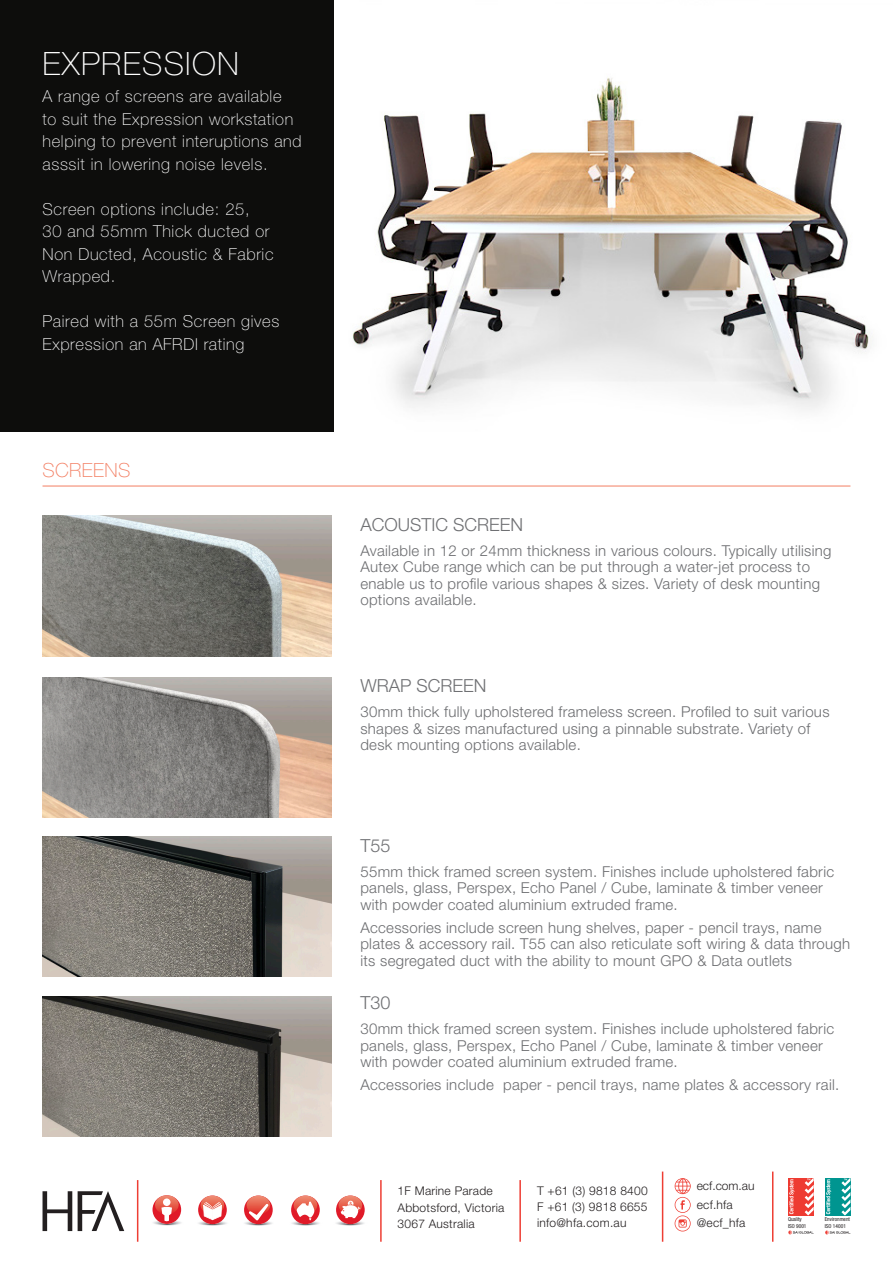
<style>
.page{position:relative;width:893px;height:1263px;background:#fff}
.page>*{position:absolute;margin:0;border:0;box-sizing:border-box;transform-origin:0 0}
.t1{font:100 32.1px "Helvetica Neue";letter-spacing:.04em;color:#fff}
.RED_heading{font:100 19.5px "Helvetica Neue";letter-spacing:.02em;color:#f37e62}
.Name_front{font:300 18px "Helvetica Neue";color:#6f7073}
.t2{font:100 16.5px/22.5px "Helvetica Neue";letter-spacing:.04em;color:#fff}
.body_text{font:300 15px/16.5px "Helvetica Neue";letter-spacing:.02em;color:#6c6d70}
.t3{font:300 12px "Helvetica Neue";letter-spacing:.02em;color:#231f20}
.t4{font:condensed 5.4px/6.6px "Helvetica Neue";color:#231f20}
</style>
<div class="page">
<div style="left:788px;top:1177px;width:26px;height:38px;background:#ee3b32"></div>
<svg style="left:789px;top:1179px;width:5px;height:35px"></svg>
<svg style="left:805px;top:1177px;width:9px;height:38px"></svg>
<svg style="left:788px;top:1230px;width:26px;height:4px"></svg>
<div style="left:825px;top:1177px;width:25px;height:38px;background:#009590"></div>
<svg style="left:826px;top:1179px;width:5px;height:35px"></svg>
<svg style="left:841px;top:1177px;width:9px;height:38px"></svg>
<svg style="left:825px;top:1230px;width:25px;height:4px"></svg>
<svg style="left:675px;top:1178px;width:16px;height:53px"></svg>
<hr style="left:519px;top:1180px;width:2px;height:62px;background:#ee3e34">
<hr style="left:380px;top:1180px;width:2px;height:62px;background:#ee3e34">
<hr style="left:137px;top:1180px;width:1px;height:62px;background:#ee3e34">
<hr style="left:772px;top:1171px;width:1px;height:71px;background:#ee3e34">
<hr style="left:662px;top:1171px;width:1px;height:71px;background:#ee3e34">
<img style="left:336px;top:1219px;width:28px;height:7px">
<svg style="left:336px;top:1195px;width:29px;height:29px"></svg>
<img style="left:339px;top:1195px;width:23px;height:19px">
<svg style="left:341px;top:1196px;width:19px;height:22px"></svg>
<img style="left:292px;top:1219px;width:27px;height:7px">
<svg style="left:291px;top:1195px;width:29px;height:29px"></svg>
<img style="left:294px;top:1195px;width:23px;height:19px">
<svg style="left:297px;top:1196px;width:17px;height:24px"></svg>
<img style="left:244px;top:1219px;width:28px;height:7px">
<svg style="left:244px;top:1195px;width:29px;height:29px"></svg>
<img style="left:247px;top:1195px;width:23px;height:19px">
<svg style="left:249px;top:1204px;width:19px;height:16px"></svg>
<img style="left:153px;top:1219px;width:74px;height:7px">
<svg style="left:198px;top:1195px;width:29px;height:29px"></svg>
<img style="left:201px;top:1199px;width:23px;height:15px">
<svg style="left:203px;top:1195px;width:19px;height:25px"></svg>
<div style="left:153px;top:1195px;width:28px;height:29px;background:#e01a28;border-radius:50%"></div>
<img style="left:155px;top:1195px;width:24px;height:18px">
<div style="left:163px;top:1198px;width:7px;height:8px;background:#fff;border-radius:50%"></div>
<svg style="left:161px;top:1207px;width:11px;height:14px"></svg>
<svg style="left:187px;top:1221px;width:6px;height:3px"></svg>
<svg style="left:43px;top:1191px;width:29px;height:40px"></svg>
<svg style="left:78px;top:1191px;width:46px;height:40px"></svg>
<div style="left:0;top:0;width:334px;height:432px;background:#0d0d0c"></div>
<img style="left:43px;top:677px;width:289px;height:140px">
<img style="left:43px;top:836px;width:289px;height:141px">
<img style="left:43px;top:996px;width:289px;height:141px">
<img style="left:43px;top:516px;width:289px;height:140px">
<hr style="left:43px;top:486px;width:807px;height:1px;background:#f37e62">
<img style="left:352px;top:77px;width:521px;height:333px">
<p class="t1" style="left:43px;top:45px;width:198px">EXPRESSION</p>
<p class="t2" style="left:43px;top:85px;width:261px">A range of screens are available<br>to suit the Expression workstation helping to prevent interuptions and asssit in lowering noise levels.</p>
<p class="t2" style="left:43px;top:198px;width:233px">Screen options include: 25,<br>30 and 55mm Thick ducted or<br>Non Ducted, Acoustic &amp; Fabric<br>Wrapped.</p>
<p class="t2" style="left:43px;top:310px;width:238px">Paired with a 55m Screen gives<br>Expression an AFRDI rating</p>
<p class="RED_heading" style="left:43px;top:459px;width:89px">SCREENS</p>
<p class="Name_front" style="left:360px;top:513px;width:164px">ACOUSTIC SCREEN</p>
<p class="body_text" style="left:360px;top:542px;width:473px">Available in 12 or 24mm thickness in various colours. Typically utilising Autex Cube range which can be put through a water-jet process to enable us to profile various shapes &amp; sizes. Variety of desk mounting options available.</p>
<p class="Name_front" style="left:360px;top:675px;width:128px">WRAP SCREEN</p>
<p class="body_text" style="left:360px;top:703px;width:471px">30mm thick fully upholstered frameless screen. Profiled to suit various shapes &amp; sizes manufactured using a pinnable substrate. Variety of desk mounting options available.</p>
<p class="Name_front" style="left:360px;top:834px;width:32px">T55</p>
<p class="body_text" style="left:360px;top:863px;width:475px">55mm thick framed screen system. Finishes include upholstered fabric panels, glass, Perspex, Echo Panel / Cube, laminate &amp; timber veneer with powder coated aluminium extruded frame.</p>
<p class="body_text" style="left:360px;top:919px;width:491px">Accessories include screen hung shelves, paper - pencil trays, name plates &amp; accessory rail. T55 can also reticulate soft wiring &amp; data through its segregated duct with the ability to mount GPO &amp; Data outlets</p>
<p class="Name_front" style="left:360px;top:992px;width:32px">T30</p>
<p class="body_text" style="left:360px;top:1020px;width:475px">30mm thick framed screen system. Finishes include upholstered fabric panels, glass, Perspex, Echo Panel / Cube, laminate &amp; timber veneer with powder coated aluminium extruded frame.</p>
<p class="body_text" style="left:360px;top:1076px;width:480px">Accessories include paper - pencil trays, name plates &amp; accessory rail.</p>
<p class="t3" style="left:398px;top:1184px;width:97px">1F Marine Parade</p>
<p class="t3" style="left:398px;top:1200px;width:108px">Abbotsford, Victoria</p>
<p class="t3" style="left:398px;top:1216px;width:79px">3067 Australia</p>
<p class="t3" style="left:537px;top:1183px;width:112px">T +61 (3) 9818 8400</p>
<p class="t3" style="left:537px;top:1200px;width:112px">F +61 (3) 9818 6655</p>
<p class="t3" style="left:537px;top:1216px;width:91px">info@hfa.com.au</p>
<p class="t3" style="left:697px;top:1178px;width:59px">ecf.com.au</p>
<p class="t3" style="left:697px;top:1197px;width:38px">ecf.hfa</p>
<p class="t3" style="left:697px;top:1216px;width:50px">@ecf_hfa</p>
<p class="t4" style="left:788px;top:1216px;width:20px">Quality<br>ISO 9001</p>
<p class="t4" style="left:825px;top:1216px;width:27px">Environment<br>ISO 14001</p>
</div>
